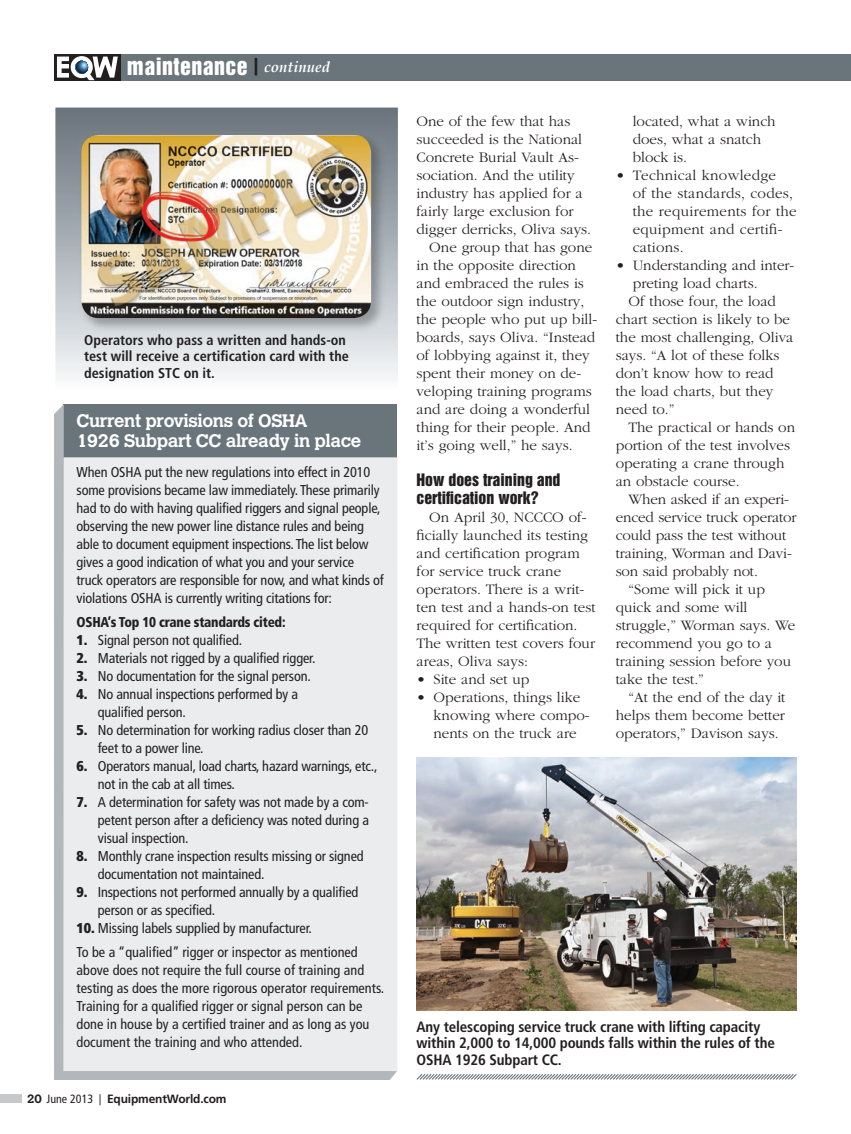
<style>
.page{position:relative;width:851px;height:1134px;background:#fff}
.page>*{position:absolute;margin:0;border:0;box-sizing:border-box;transform-origin:0 0}
.t1{font:21.9px "Helvetica Inserat";letter-spacing:.02em;color:#fff}
.t2{font:700 18px/19.5px "Calvert";letter-spacing:-.02em;color:#fff}
.t3{font:15.75px/18px "Helvetica Inserat";color:#231f20}
.t4{font:300 15px/18px "Garamond";color:#231f20}
.t5{font:700 condensed 15px/16.5px "Frutiger";letter-spacing:-.01em;color:#231f20}
.t6{font:300 15px/18px "Garamond";letter-spacing:.02em;color:#231f20}
.t7{font:condensed 14.25px/18px "Frutiger";letter-spacing:-.01em;color:#231f20}
.t8{font:700 condensed 14.25px/16.5px "Frutiger";color:#231f20}
.t9{font:900 condensed 14.25px "Frutiger";letter-spacing:-.02em;color:#231f20;scale:.94 1}
.t10{font:700 12px "Frutiger";letter-spacing:-.015em;color:#231f20}
.s1{font-weight:900}
.s2{font-family:"Calvert"}
.s3{font-weight:400;font-stretch:condensed}
.s4{font-family:"Century Gothic";font-weight:400}
</style>
<div class="page">
<svg style="left:55px;top:108px;width:343px;height:271px;background:#b3b9be"></svg>
<div style="left:85px;top:334px;width:260px;height:14px;background:#dee1e5"></div>
<div style="left:0;top:1094px;width:22px;height:9px;background:#c7c8ca"></div>
<div style="left:54px;top:54px;width:796px;height:26px;background:#6a747b"></div>
<div style="left:54px;top:54px;width:66px;height:26px;background:#231f20"></div>
<svg style="left:57px;top:56px;width:61px;height:24px"></svg>
<img style="left:416px;top:757px;width:380px;height:254px">
<svg style="left:416px;top:1074px;width:381px;height:6px"></svg>
<img style="left:79px;top:133px;width:306px;height:200px">
<img style="left:81px;top:135px;width:290px;height:183px">
<svg style="left:54px;top:404px;width:343px;height:676px;background:#dde0e2"></svg>
<h1 class="t1" style="left:127px;top:54px;width:205px">maintenance <sup>|</sup> <sup>continued</sup></h1>
<p class="t8" style="left:84px;top:332px;width:266px">Operators who pass a written and hands-on test will receive a certification card with the designation STC on it.</p>
<p class="t2" style="left:77px;top:411px;width:286px">Current provisions of OSHA<br>1926 Subpart CC already in place</p>
<p class="t7" style="left:77px;top:463px;width:309px">When OSHA put the new regulations into effect in 2010 some provisions became law immediately. These primarily had to do with having qualified riggers and signal people, observing the new power line distance rules and being able to document equipment inspections. The list below gives a good indication of what you and your service truck operators are responsible for now, and what kinds of violations OSHA is currently writing citations for:</p>
<p class="t9" style="left:77px;top:613px;width:224px">OSHA’s Top 10 crane standards cited:</p>
<p class="t7" style="left:77px;top:631px;width:167px"><span class="s1">1.</span> Signal person not qualified.</p>
<p class="t7" style="left:77px;top:649px;width:240px"><span class="s1">2.</span> Materials not rigged by a qualified rigger.</p>
<p class="t7" style="left:77px;top:667px;width:236px"><span class="s1">3.</span> No documentation for the signal person.</p>
<p class="t7" style="left:98px;top:685px;width:202px;text-indent:-21px"><span class="s1">4.</span> No annual inspections performed by a qualified person.</p>
<p class="t7" style="left:98px;top:721px;width:272px;text-indent:-21px"><span class="s1">5.</span> No determination for working radius closer than 20 feet to a power line.</p>
<p class="t7" style="left:98px;top:757px;width:281px;text-indent:-21px"><span class="s1">6.</span> Operators manual, load charts, hazard warnings, etc., not in the cab at all times.</p>
<p class="t7" style="left:98px;top:793px;width:273px;text-align:justify;text-indent:-21px"><span class="s1">7.</span> A determination for safety was not made by a com&shy;petent person after a deficiency was noted during a visual inspection.</p>
<p class="t7" style="left:98px;top:847px;width:267px;text-indent:-21px"><span class="s1">8.</span> Monthly crane inspection results missing or signed documentation not maintained.</p>
<p class="t7" style="left:98px;top:883px;width:262px;text-indent:-21px"><span class="s1">9.</span> Inspections not performed annually by a qualified person or as specified.</p>
<p class="t7" style="left:77px;top:916px;width:283px;line-height:24px"><span class="s1">10.</span> Missing labels supplied by manufacturer.<br>To be a “qualified” rigger or inspector as mentioned</p>
<p class="t7" style="left:77px;top:961px;width:309px">above does not require the full course of training and testing as does the more rigorous operator requirements.<br>Training for a qualified rigger or signal person can be done in house by a certified trainer and as long as you document the training and who attended.</p>
<p class="t10" style="left:27px;top:1092px;width:201px"><span class="s2">20</span> <span class="s3">June 2013</span> <span class="s4">|</span> EquipmentWorld.com</p>
<p class="t4" style="left:416px;top:113px;width:155px">One of the few that has</p>
<p class="t4" style="left:416px;top:131px;width:167px">succeeded is the National</p>
<p class="t4" style="left:416px;top:149px;width:164px">Concrete Burial Vault As-</p>
<p class="t4" style="left:416px;top:167px;width:160px">sociation. And the utility</p>
<p class="t4" style="left:416px;top:185px;width:168px">industry has applied for a</p>
<p class="t4" style="left:416px;top:203px;width:158px">fairly large exclusion for</p>
<p class="t4" style="left:416px;top:221px;width:176px">digger derricks, Oliva says.</p>
<p class="t4" style="left:429px;top:239px;width:164px">One group that has gone</p>
<p class="t4" style="left:416px;top:257px;width:161px">in the opposite direction</p>
<p class="t4" style="left:416px;top:275px;width:169px">and embraced the rules is</p>
<p class="t4" style="left:416px;top:293px;width:169px">the outdoor sign industry,</p>
<p class="t4" style="left:416px;top:311px;width:182px">the people who put up bill-</p>
<p class="t4" style="left:416px;top:329px;width:180px">boards, says Oliva. “Instead</p>
<p class="t4" style="left:416px;top:347px;width:175px">of lobbying against it, they</p>
<p class="t4" style="left:416px;top:365px;width:166px">spent their money on de-</p>
<p class="t4" style="left:416px;top:383px;width:177px">veloping training programs</p>
<p class="t4" style="left:416px;top:401px;width:175px">and are doing a wonderful</p>
<p class="t4" style="left:416px;top:419px;width:176px">thing for their people. And</p>
<p class="t4" style="left:416px;top:437px;width:157px">it’s going well,” he says.</p>
<p class="t3" style="left:416px;top:471px;width:145px">How does training and certification work?</p>
<p class="t4" style="left:416px;top:509px;width:181px;text-indent:13px">On April 30, NCCCO of&shy;ficially launched its testing and certification program for service truck crane operators. There is a writ&shy;ten test and a hands-on test required for certification.<br>The written test covers four areas, Oliva says:</p>
<p class="t4" style="left:416px;top:671px;width:115px">• Site and set up</p>
<p class="t4" style="left:433px;top:689px;width:158px;text-indent:-17px">• Operations, things like knowing where compo&shy;nents on the truck are</p>
<p class="t4" style="left:632px;top:113px;width:144px">located, what a winch does, what a snatch block is.</p>
<p class="t6" style="left:632px;top:167px;width:165px;text-indent:-17px">• Technical knowledge<br>of the standards, codes, the requirements for the equipment and certifi&shy;cations.</p>
<p class="t4" style="left:615px;top:257px;width:180px">• Understanding and inter-</p>
<p class="t4" style="left:632px;top:275px;width:126px">preting load charts.</p>
<p class="t4" style="left:628px;top:293px;width:149px">Of those four, the load</p>
<p class="t4" style="left:615px;top:311px;width:176px">chart section is likely to be</p>
<p class="t4" style="left:615px;top:329px;width:179px">the most challenging, Oliva</p>
<p class="t4" style="left:615px;top:347px;width:165px">says. “A lot of these folks</p>
<p class="t4" style="left:615px;top:365px;width:159px">don’t know how to read</p>
<p class="t4" style="left:615px;top:383px;width:159px">the load charts, but they</p>
<p class="t4" style="left:615px;top:401px;width:60px">need to.”</p>
<p class="t4" style="left:628px;top:419px;width:168px">The practical or hands on</p>
<p class="t4" style="left:615px;top:437px;width:176px">portion of the test involves</p>
<p class="t4" style="left:615px;top:455px;width:170px">operating a crane through</p>
<p class="t4" style="left:615px;top:473px;width:125px">an obstacle course.</p>
<p class="t4" style="left:628px;top:491px;width:162px">When asked if an experi-</p>
<p class="t4" style="left:615px;top:509px;width:182px">enced service truck operator</p>
<p class="t4" style="left:615px;top:527px;width:172px">could pass the test without</p>
<p class="t4" style="left:615px;top:545px;width:178px">training, Worman and Davi-</p>
<p class="t4" style="left:615px;top:563px;width:144px">son said probably not.</p>
<p class="t4" style="left:628px;top:581px;width:138px">“Some will pick it up</p>
<p class="t4" style="left:615px;top:599px;width:133px">quick and some will</p>
<p class="t4" style="left:615px;top:617px;width:181px">struggle,” Worman says. We</p>
<p class="t4" style="left:615px;top:635px;width:158px">recommend you go to a</p>
<p class="t4" style="left:615px;top:653px;width:177px">training session before you</p>
<p class="t4" style="left:615px;top:671px;width:90px">take the test.”</p>
<p class="t4" style="left:628px;top:689px;width:158px">“At the end of the day it</p>
<p class="t4" style="left:615px;top:707px;width:171px">helps them become better</p>
<p class="t4" style="left:615px;top:725px;width:164px">operators,” Davison says.</p>
<p class="t5" style="left:416px;top:1019px;width:360px">Any telescoping service truck crane with lifting capacity within 2,000 to 14,000 pounds falls within the rules of the<br>OSHA 1926 Subpart CC.</p>
</div>
